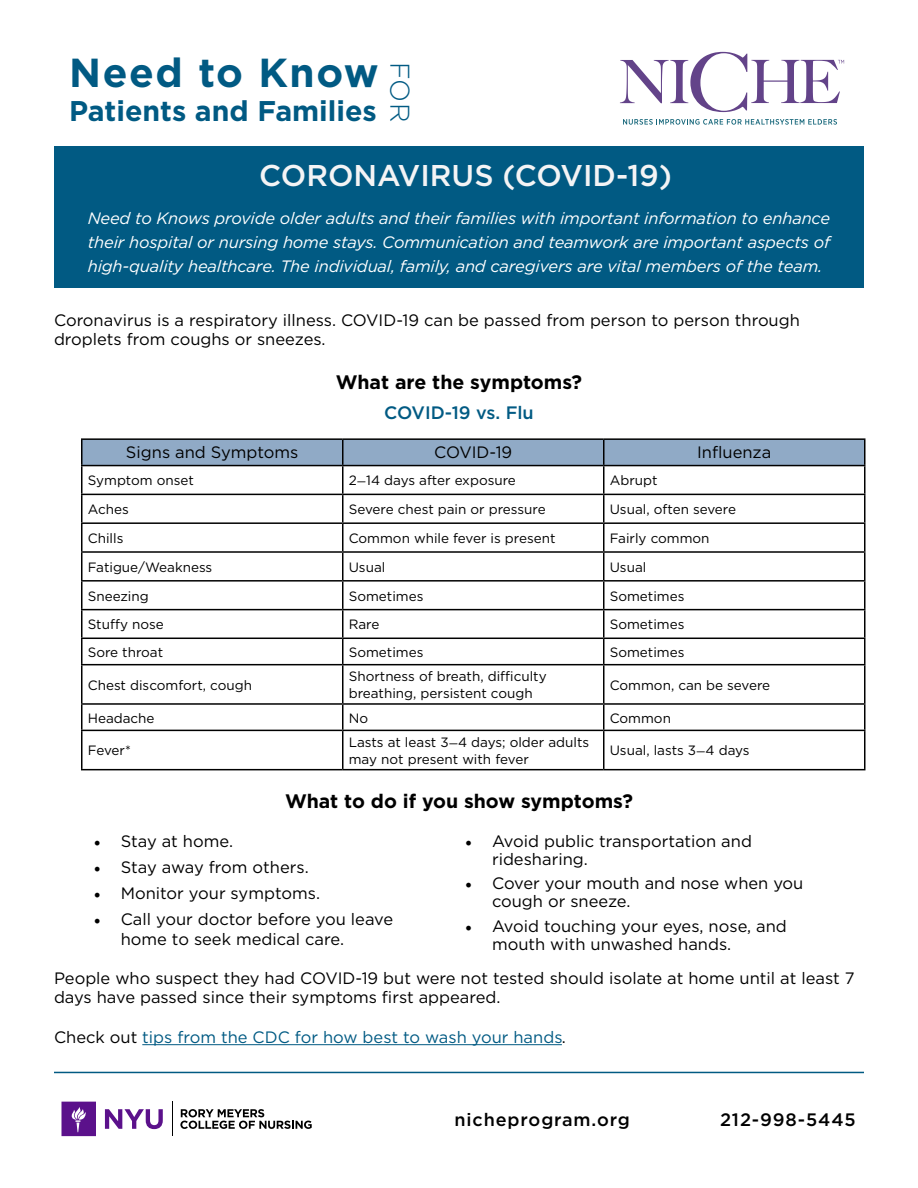
<style>
.page{position:relative;width:918px;height:1188px;background:#fff}
.page>*{position:absolute;margin:0;border:0;box-sizing:border-box;transform-origin:0 0}
.t1{font:700 40.5px "Gotham";letter-spacing:.04em;color:#015a83}
.t2{font:500 30px "Gotham";color:#f4f4f5}
.t3{font:700 28.5px "Gotham";color:#015a83}
.t4{font:300 27px "Gotham";color:#015a83}
.t5{font:700 19.5px "Gotham";color:#000}
.t6{font:500 18px "Gotham";letter-spacing:.05em;color:#000}
.t7{font:500 18px "Gotham";color:#015a83}
.t8{font:16.5px/19.5px "Gotham";color:#000}
.t9{font:italic 16.5px/24px "Gotham";letter-spacing:-.01em;color:#fff;text-align:justify}
.t10{font:16.5px "Gotham";color:#015a83}
.t11{font:13.5px/16.5px "Gotham";color:#000}
.s1{font-size:10.5px}
.s2{font-family:"Minion Pro";font-size:18px}
.s3{color:#000}
</style>
<div class="page">
<hr style="left:172px;top:1102px;width:1px;height:34px;background:#000">
<svg style="left:105px;top:1109px;width:58px;height:20px"></svg>
<svg style="left:62px;top:1102px;width:34px;height:34px"></svg>
<svg style="left:180px;top:1109px;width:132px;height:20px"></svg>
<svg style="left:623px;top:119px;width:214px;height:6px"></svg>
<svg style="left:620px;top:52px;width:224px;height:60px"></svg>
<div style="left:54px;top:146px;width:810px;height:142px;background:#015a83"></div>
<hr style="left:54px;top:1072px;width:810px;height:1px;background:#015a83">
<hr style="left:142px;top:1044px;width:420px;height:1px;background:#015a83">
<hr style="left:81px;top:438px;width:262px;height:2px;background:#000">
<hr style="left:343px;top:438px;width:261px;height:2px;background:#000">
<hr style="left:604px;top:438px;width:262px;height:2px;background:#000">
<hr style="left:864px;top:440px;width:2px;height:25px;background:#000">
<hr style="left:604px;top:465px;width:262px;height:1px;background:#000">
<hr style="left:864px;top:466px;width:2px;height:28px;background:#000">
<hr style="left:604px;top:494px;width:262px;height:1px;background:#000">
<hr style="left:864px;top:495px;width:2px;height:27px;background:#000">
<hr style="left:604px;top:522px;width:262px;height:2px;background:#000">
<hr style="left:864px;top:524px;width:2px;height:27px;background:#000">
<hr style="left:604px;top:551px;width:262px;height:2px;background:#000">
<hr style="left:864px;top:553px;width:2px;height:27px;background:#000">
<hr style="left:604px;top:580px;width:262px;height:2px;background:#000">
<hr style="left:864px;top:582px;width:2px;height:27px;background:#000">
<hr style="left:604px;top:609px;width:262px;height:1px;background:#000">
<hr style="left:864px;top:610px;width:2px;height:28px;background:#000">
<hr style="left:604px;top:638px;width:262px;height:1px;background:#000">
<svg style="left:81px;top:439px;width:784px;height:225px"></svg>
<hr style="left:864px;top:639px;width:2px;height:25px;background:#000">
<hr style="left:81px;top:664px;width:262px;height:1px;background:#000">
<hr style="left:81px;top:665px;width:1px;height:38px;background:#000">
<hr style="left:343px;top:664px;width:261px;height:1px;background:#000">
<hr style="left:342px;top:665px;width:2px;height:38px;background:#000">
<hr style="left:604px;top:664px;width:262px;height:1px;background:#000">
<hr style="left:603px;top:665px;width:1px;height:38px;background:#000">
<hr style="left:864px;top:665px;width:2px;height:38px;background:#000">
<hr style="left:81px;top:703px;width:262px;height:2px;background:#000">
<svg style="left:81px;top:705px;width:1px;height:25px"></svg>
<hr style="left:343px;top:703px;width:261px;height:2px;background:#000">
<hr style="left:342px;top:705px;width:2px;height:25px;background:#000">
<hr style="left:604px;top:703px;width:262px;height:2px;background:#000">
<svg style="left:603px;top:705px;width:1px;height:25px"></svg>
<hr style="left:864px;top:705px;width:2px;height:25px;background:#000">
<hr style="left:81px;top:730px;width:262px;height:1px;background:#000">
<hr style="left:81px;top:731px;width:1px;height:38px;background:#000">
<hr style="left:343px;top:730px;width:261px;height:1px;background:#000">
<hr style="left:342px;top:731px;width:2px;height:38px;background:#000">
<hr style="left:604px;top:730px;width:262px;height:1px;background:#000">
<hr style="left:603px;top:731px;width:1px;height:38px;background:#000">
<hr style="left:864px;top:731px;width:2px;height:38px;background:#000">
<hr style="left:81px;top:769px;width:262px;height:1px;background:#000">
<hr style="left:343px;top:769px;width:261px;height:1px;background:#000">
<hr style="left:604px;top:769px;width:262px;height:1px;background:#000">
<p class="t1" style="left:69px;top:46px;width:311px">Need to Know</p>
<p class="t3" style="left:69px;top:92px;width:309px">Patients and Families</p>
<p class="t4" style="left:417px;top:62px;width:62px;rotate:90deg">FOR</p>
<p class="t2" style="left:259px;top:156px;width:414px">CORONAVIRUS (COVID-19)</p>
<p class="t9" style="left:88px;top:206px;width:744px">Need to Knows provide older adults and their families with important information to enhance their hospital or nursing home stays. Communication and teamwork are important aspects of high-quality healthcare. The individual, family, and caregivers are vital members of the team.</p>
<p class="t8" style="left:54px;top:310px;width:747px">Coronavirus is a respiratory illness. COVID-19 can be passed from person to person through droplets from coughs or sneezes.</p>
<p class="t5" style="left:336px;top:369px;width:248px">What are the symptoms?</p>
<p class="t7" style="left:384px;top:401px;width:151px">COVID-19 vs. Flu</p>
<p class="t8" style="left:126px;top:442px;width:174px">Signs and Symptoms</p>
<p class="t8" style="left:434px;top:442px;width:80px">COVID-19</p>
<p class="t8" style="left:697px;top:442px;width:76px">Influenza</p>
<p class="t11" style="left:88px;top:472px;width:108px">Symptom onset</p>
<p class="t11" style="left:349px;top:472px;width:169px">2<span class="s1">—</span>14 days after exposure</p>
<p class="t11" style="left:610px;top:472px;width:49px">Abrupt</p>
<p class="t11" style="left:88px;top:501px;width:43px">Aches</p>
<p class="t11" style="left:349px;top:501px;width:198px">Severe chest pain or pressure</p>
<p class="t11" style="left:610px;top:501px;width:128px">Usual, often severe</p>
<p class="t11" style="left:88px;top:530px;width:37px">Chills</p>
<p class="t11" style="left:349px;top:530px;width:208px">Common while fever is present</p>
<p class="t11" style="left:610px;top:530px;width:101px">Fairly common</p>
<p class="t11" style="left:88px;top:558px;width:126px">Fatigue/Weakness</p>
<p class="t11" style="left:349px;top:558px;width:38px">Usual</p>
<p class="t11" style="left:610px;top:558px;width:38px">Usual</p>
<p class="t11" style="left:88px;top:587px;width:63px">Sneezing</p>
<p class="t11" style="left:349px;top:587px;width:76px">Sometimes</p>
<p class="t11" style="left:610px;top:587px;width:76px">Sometimes</p>
<p class="t11" style="left:88px;top:616px;width:78px">Stuffy nose</p>
<p class="t11" style="left:349px;top:616px;width:32px">Rare</p>
<p class="t11" style="left:610px;top:616px;width:76px">Sometimes</p>
<p class="t11" style="left:88px;top:644px;width:77px">Sore throat</p>
<p class="t11" style="left:349px;top:644px;width:76px">Sometimes</p>
<p class="t11" style="left:610px;top:644px;width:76px">Sometimes</p>
<p class="t11" style="left:88px;top:676px;width:166px">Chest discomfort, cough</p>
<p class="t11" style="left:349px;top:668px;width:199px">Shortness of breath, difficulty breathing, persistent cough</p>
<p class="t11" style="left:610px;top:676px;width:162px">Common, can be severe</p>
<p class="t11" style="left:88px;top:709px;width:68px">Headache</p>
<p class="t11" style="left:349px;top:709px;width:21px">No</p>
<p class="t11" style="left:610px;top:709px;width:63px">Common</p>
<p class="t11" style="left:88px;top:742px;width:45px">Fever*</p>
<p class="t11" style="left:349px;top:734px;width:242px">Lasts at least 3<span class="s1">—</span>4 days; older adults may not present with fever</p>
<p class="t11" style="left:610px;top:742px;width:141px">Usual, lasts 3<span class="s1">—</span>4 days</p>
<p class="t5" style="left:285px;top:788px;width:349px">What to do if you show symptoms?</p>
<p class="t8" style="left:94px;top:831px;width:141px"><span class="s2">•</span> Stay at home.</p>
<p class="t8" style="left:94px;top:857px;width:216px"><span class="s2">•</span> Stay away from others.</p>
<p class="t8" style="left:94px;top:883px;width:228px"><span class="s2">•</span> Monitor your symptoms.</p>
<p class="t8" style="left:121px;top:909px;width:274px;text-indent:-27px"><span class="s2">•</span> Call your doctor before you leave home to seek medical care.</p>
<p class="t8" style="left:492px;top:831px;width:261px;line-height:18px;text-indent:-27px"><span class="s2">•</span> Avoid public transportation and ridesharing.</p>
<p class="t8" style="left:492px;top:874px;width:313px;line-height:18px;text-indent:-27px"><span class="s2">•</span> Cover your mouth and nose when you cough or sneeze.</p>
<p class="t8" style="left:492px;top:917px;width:296px;line-height:18px;text-indent:-27px"><span class="s2">•</span> Avoid touching your eyes, nose, and mouth with unwashed hands.</p>
<p class="t8" style="left:54px;top:968px;width:802px">People who suspect they had COVID-19 but were not tested should isolate at home until at least 7 days have passed since their symptoms first appeared.</p>
<p class="t10" style="left:54px;top:1027px;width:513px"><span class="s3">Check out</span> tips from the CDC for how best to wash your hands<span class="s3">.</span></p>
<p class="t6" style="left:454px;top:1108px;width:177px">nicheprogram.org</p>
<p class="t6" style="left:720px;top:1108px;width:137px">212-998-5445</p>
</div>
